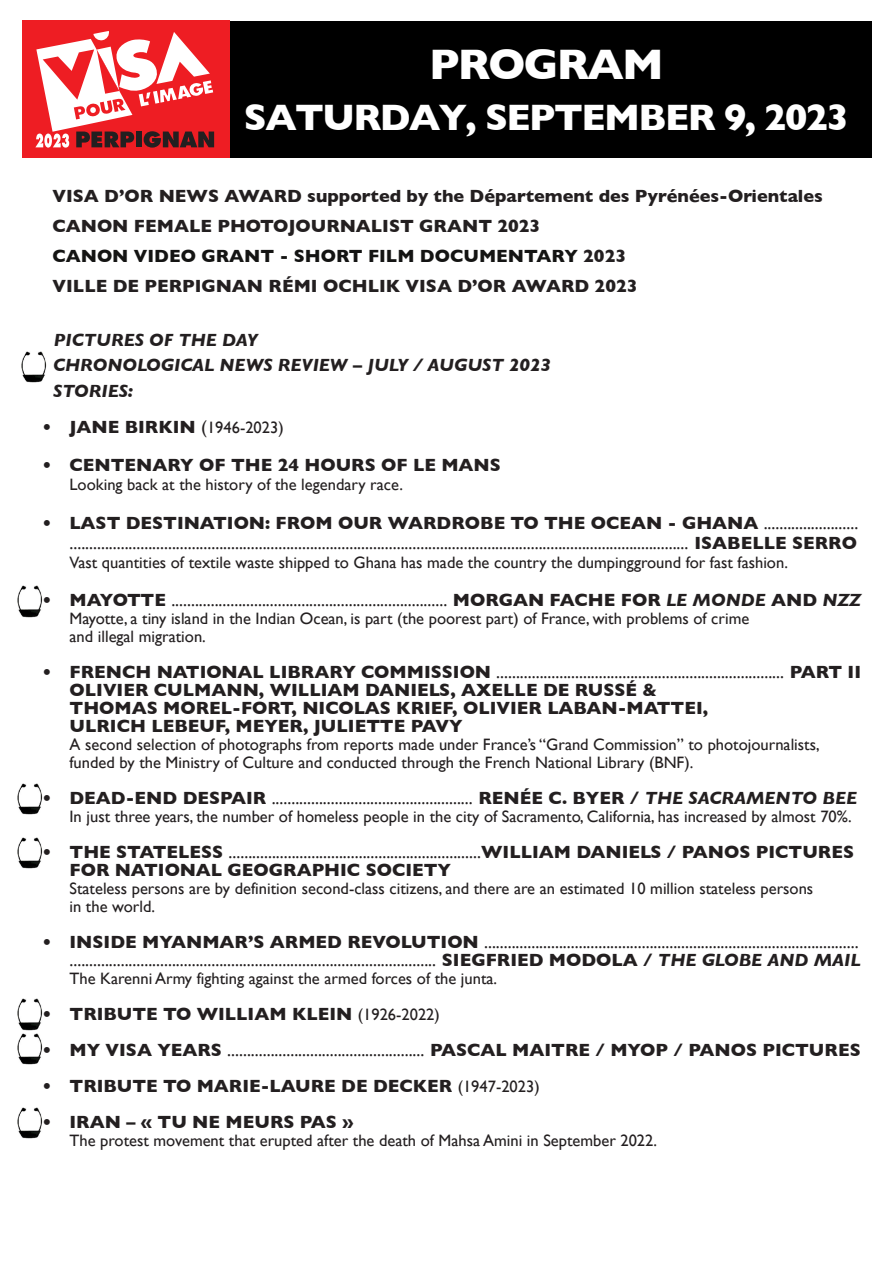
<style>
.page{position:relative;width:893px;height:1263px;background:#fff}
.page>*{position:absolute;margin:0;border:0;box-sizing:border-box;transform-origin:0 0}
.NOM{font:700 43.5px "Gill Sans";letter-spacing:-.04em;color:#fff}
.NOM-2{font:700 37.5px "Gill Sans";letter-spacing:-.04em;color:#fff}
.t1{font:18px/19.5px "Gill Sans";color:#231f20;text-align:right}
.t2{font:700 18px/18px "Gill Sans";color:#231f20}
.t3{font:italic 700 18px "Gill Sans";color:#231f20}
.t4{font:700 18px "Gill Sans";color:#141413}
.t5{font:16.5px/18px "Gill Sans";color:#231f20}
.s1{color:#231f20}
.s2{font-weight:400}
.s3{font-weight:400;font-size:16.5px}
.s4{font-weight:700}
.s5{font-weight:700;font-style:italic}
</style>
<div class="page">
<div style="left:221px;top:21px;width:651px;height:136px;background:#000"></div>
<div style="left:22px;top:20px;width:207px;height:137px;background:#ee1d23"></div>
<svg style="left:35px;top:31px;width:179px;height:117px"></svg>
<img style="left:21px;top:352px;width:26px;height:31px">
<img style="left:17px;top:999px;width:26px;height:31px">
<img style="left:17px;top:586px;width:26px;height:31px">
<img style="left:17px;top:1033px;width:26px;height:31px">
<img style="left:17px;top:837px;width:26px;height:31px">
<img style="left:17px;top:783px;width:26px;height:32px">
<img style="left:17px;top:1107px;width:26px;height:31px">
<p class="NOM" style="left:429px;top:29px;width:236px">PROGRAM</p>
<p class="NOM-2" style="left:244px;top:87px;width:606px">SATURDAY, SEPTEMBER 9, 2023</p>
<p class="t2" style="left:53px;top:186px;width:772px">VISA D’OR NEWS AWARD supported by the Département des Pyrénées-Orientales</p>
<p class="t2" style="left:53px;top:216px;width:489px">CANON FEMALE PHOTOJOURNALIST GRANT 2023</p>
<p class="t4" style="left:53px;top:241px;width:575px">CANON VIDEO GRANT - SHORT FILM DOCUMENTARY <span class="s1">2023</span></p>
<p class="t2" style="left:53px;top:276px;width:586px">VILLE DE PERPIGNAN RÉMI OCHLIK VISA D’OR AWARD 2023</p>
<p class="t3" style="left:54px;top:329px;width:206px">PICTURES OF THE DAY</p>
<p class="t3" style="left:53px;top:380px;width:82px">STORIES:</p>
<p class="t3" style="left:53px;top:354px;width:499px">CHRONOLOGICAL NEWS REVIEW – JULY / AUGUST 2023</p>
<p class="t2" style="left:43px;top:418px;width:243px">• JANE BIRKIN <span class="s2">(</span><span class="s3">1946-2023)</span></p>
<p class="t2" style="left:43px;top:455px;width:460px">• CENTENARY OF THE 24 HOURS OF LE MANS</p>
<p class="t5" style="left:70px;top:476px;width:335px">Looking back at the history of the legendary race.</p>
<p class="t1" style="left:43px;top:513px;width:817px"><span class="s4">• LAST DESTINATION: FROM OUR WARDROBE TO THE OCEAN - GHANA</span> ........................ ............................................................................................................................................................. <span class="s4">ISABELLE SERRO</span></p>
<p class="t5" style="left:70px;top:554px;width:720px">Vast quantities of textile waste shipped to Ghana has made the country the dumpingground for fast fashion.</p>
<p class="t1" style="left:43px;top:590px;width:820px"><span class="s4">• MAYOTTE</span> ...................................................................... <span class="s4">MORGAN FACHE FOR</span> <span class="s5">LE MONDE</span> <span class="s4">AND</span> <span class="s5">NZZ</span></p>
<p class="t5" style="left:70px;top:609px;width:681px">Mayotte, a tiny island in the Indian Ocean, is part (the poorest part) of France, with problems of crime and illegal migration.</p>
<p class="t2" style="left:70px;top:662px;width:793px;text-indent:-27px">• FRENCH NATIONAL LIBRARY COMMISSION <span class="s2">.........................................................................</span> PART II OLIVIER CULMANN, WILLIAM DANIELS, AXELLE DE RUSSÉ &amp;<br>THOMAS MOREL-FORT, NICOLAS KRIEF, OLIVIER LABAN-MATTEI,<br>ULRICH LEBEUF, MEYER, JULIETTE PAVY</p>
<p class="t5" style="left:70px;top:735px;width:752px">A second selection of photographs from reports made under France’s “Grand Commission” to photojournalists, funded by the Ministry of Culture and conducted through the French National Library (BNF).</p>
<p class="t1" style="left:43px;top:788px;width:816px"><span class="s4">• DEAD-END DESPAIR</span> ................................................... <span class="s4">RENÉE C. BYER /</span> <span class="s5">THE SACRAMENTO BEE</span></p>
<p class="t5" style="left:70px;top:807px;width:784px">In just three years, the number of homeless people in the city of Sacramento, California, has increased by almost 70%.</p>
<p class="t2" style="left:70px;top:842px;width:786px;text-indent:-27px">• THE STATELESS <span class="s2">................................................................</span>WILLIAM DANIELS / PANOS PICTURES<br>FOR NATIONAL GEOGRAPHIC SOCIETY</p>
<p class="t5" style="left:70px;top:879px;width:745px">Stateless persons are by definition second-class citizens, and there are an estimated 10 million stateless persons in the world.</p>
<p class="t1" style="left:43px;top:933px;width:820px;line-height:18px"><span class="s4">• INSIDE MYANMAR’S ARMED REVOLUTION</span> ............................................................................................... ............................................................................................. <span class="s4">SIEGFRIED MODOLA /</span> <span class="s5">THE GLOBE AND MAIL</span></p>
<p class="t5" style="left:70px;top:969px;width:429px">The Karenni Army fighting against the armed forces of the junta.</p>
<p class="t2" style="left:43px;top:1004px;width:399px">• TRIBUTE TO WILLIAM KLEIN <span class="s3">(1926-2022)</span></p>
<p class="t1" style="left:43px;top:1040px;width:820px"><span class="s4">• MY VISA YEARS</span> .................................................. <span class="s4">PASCAL MAITRE / MYOP / PANOS PICTURES</span></p>
<p class="t2" style="left:43px;top:1076px;width:499px">• TRIBUTE TO MARIE-LAURE DE DECKER <span class="s3">(1947-2023)</span></p>
<p class="t2" style="left:43px;top:1112px;width:313px">• IRAN – « TU NE MEURS PAS »</p>
<p class="t5" style="left:70px;top:1131px;width:589px">The protest movement that erupted after the death of Mahsa Amini in September 2022.</p>
</div>
